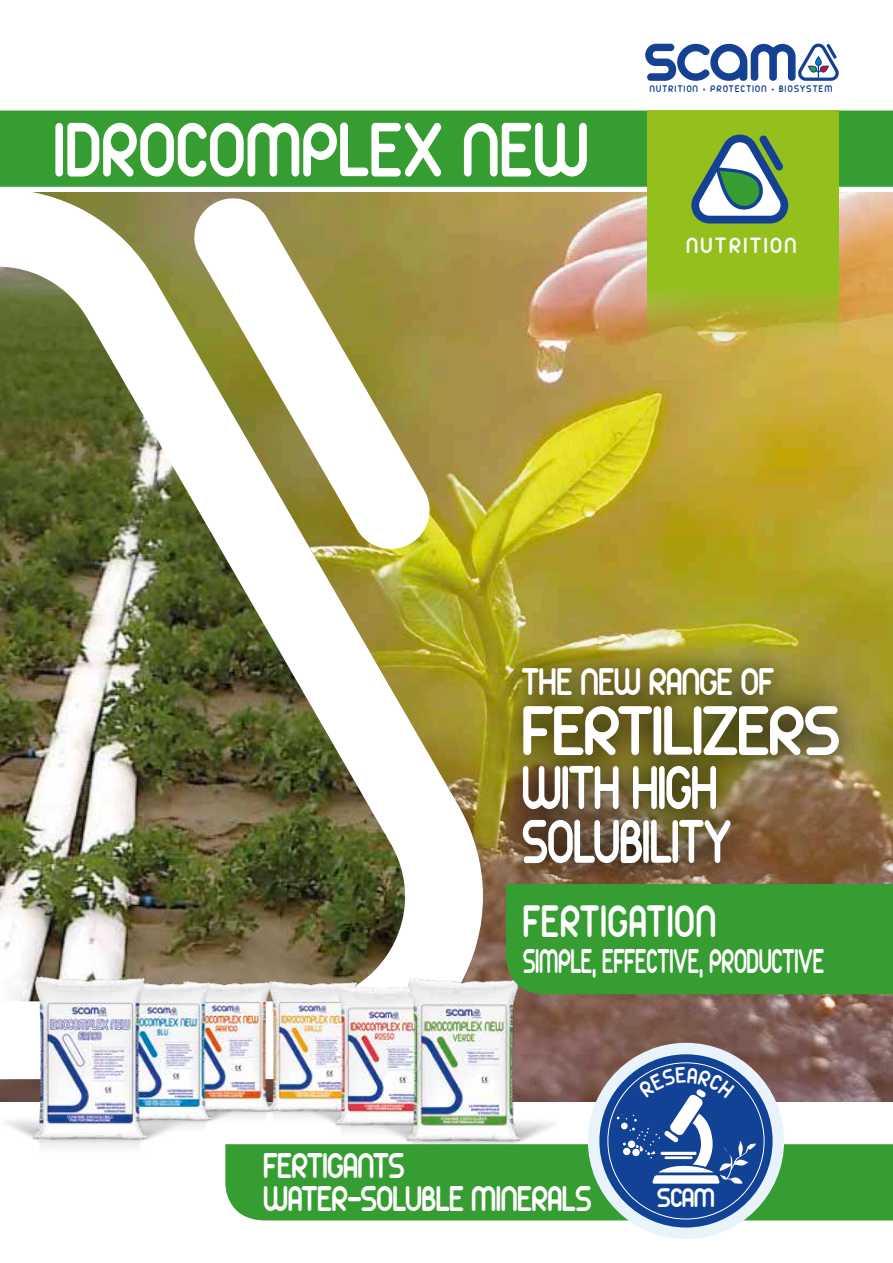
<style>
.page{position:relative;width:893px;height:1263px;background:#fff}
.page>*{position:absolute;margin:0;border:0;box-sizing:border-box;transform-origin:0 0}
.t1{font:300 84px "z Arista";letter-spacing:.02em;color:#fff;scale:.91 1}
.t2{font:300 84px "z Arista";letter-spacing:.02em;color:#fff}
.t3{font:300 76.5px "z Arista";letter-spacing:-.01em;color:#fff}
.t4{font:300 67.5px/54px "z Arista";color:#fff;scale:.82 1}
.t5{font:300 49.5px "z Arista";letter-spacing:.04em;color:#fff;scale:.84 1}
.t6{font:300 42px "z Arista";color:#fff;scale:.89 1}
.t7{font:300 39px/33px "z Arista";color:#fff;scale:.88 1}
.t8{font:300 37.5px "z Arista";letter-spacing:.01em;color:#fff;scale:.7 1}
.t9{font:300 29.4px "z Arista";color:#fff}
.t10{font:28.5px "Avenir Next";color:#fff}
.t11{font:300 24.15px "z Arista";letter-spacing:.125em;color:#fff}
.t12{font:300 10.5px "z Arista";letter-spacing:.13em;color:#124292}
</style>
<div class="page">
<img style="left:491px;top:192px;width:402px;height:909px">
<img style="left:0;top:192px;width:491px;height:758px">
<svg style="left:189px;top:193px;width:246px;height:356px"></svg>
<svg style="left:645px;top:44px;width:194px;height:37px"></svg>
<img style="left:495px;top:641px;width:370px;height:249px">
<div style="left:0;top:111px;width:893px;height:76px;background:#359d31"></div>
<svg style="left:647px;top:111px;width:192px;height:250px;fill:#94c01e"></svg>
<svg style="left:690px;top:135px;width:99px;height:88px"></svg>
<img style="left:0;top:950px;width:563px;height:199px">
<div style="left:225px;top:1144px;width:668px;height:76px;background:#359d31"></div>
<div style="left:506px;top:884px;width:387px;height:110px;background:#359d31"></div>
<div style="left:588px;top:1043px;width:196px;height:196px;background:#e8f3fb;border-radius:50%"></div>
<div style="left:599px;top:1054px;width:174px;height:173px;background:#124295;border-radius:50%"></div>
<svg style="left:617px;top:1067px;width:140px;height:117px"></svg>
<h1 class="t1" style="left:54px;top:105px;width:588px">IDROCOMPLEX NEW</h1>
<h1 class="t2" style="left:79px;top:105px;width:313px">FLOWBRIX</h1>
<p class="t10" style="left:393px;top:111px;width:19px">®</p>
<p class="t12" style="left:650px;top:83px;width:184px">NUTRITION • PROTECTION • BIOSYSTEM</p>
<p class="t11" style="left:686px;top:232px;width:111px">NUTRITION</p>
<p class="t6" style="left:522px;top:659px;width:285px">THE NEW RANGE OF</p>
<h2 class="t3" style="left:522px;top:690px;width:319px">FERTILIZERS</h2>
<h3 class="t4" style="left:522px;top:759px;width:256px">WITH HIGH<br>SOLUBILITY</h3>
<p class="t5" style="left:523px;top:895px;width:231px">FERTIGATION</p>
<p class="t8" style="left:523px;top:941px;width:432px">SIMPLE, EFFECTIVE, PRODUCTIVE</p>
<p class="t7" style="left:264px;top:1148px;width:374px">FERTIGANTS<br>WATER-SOLUBLE MINERALS</p>
<p class="t9" style="left:657px;top:1182px;width:59px">SCAM</p>
</div>
